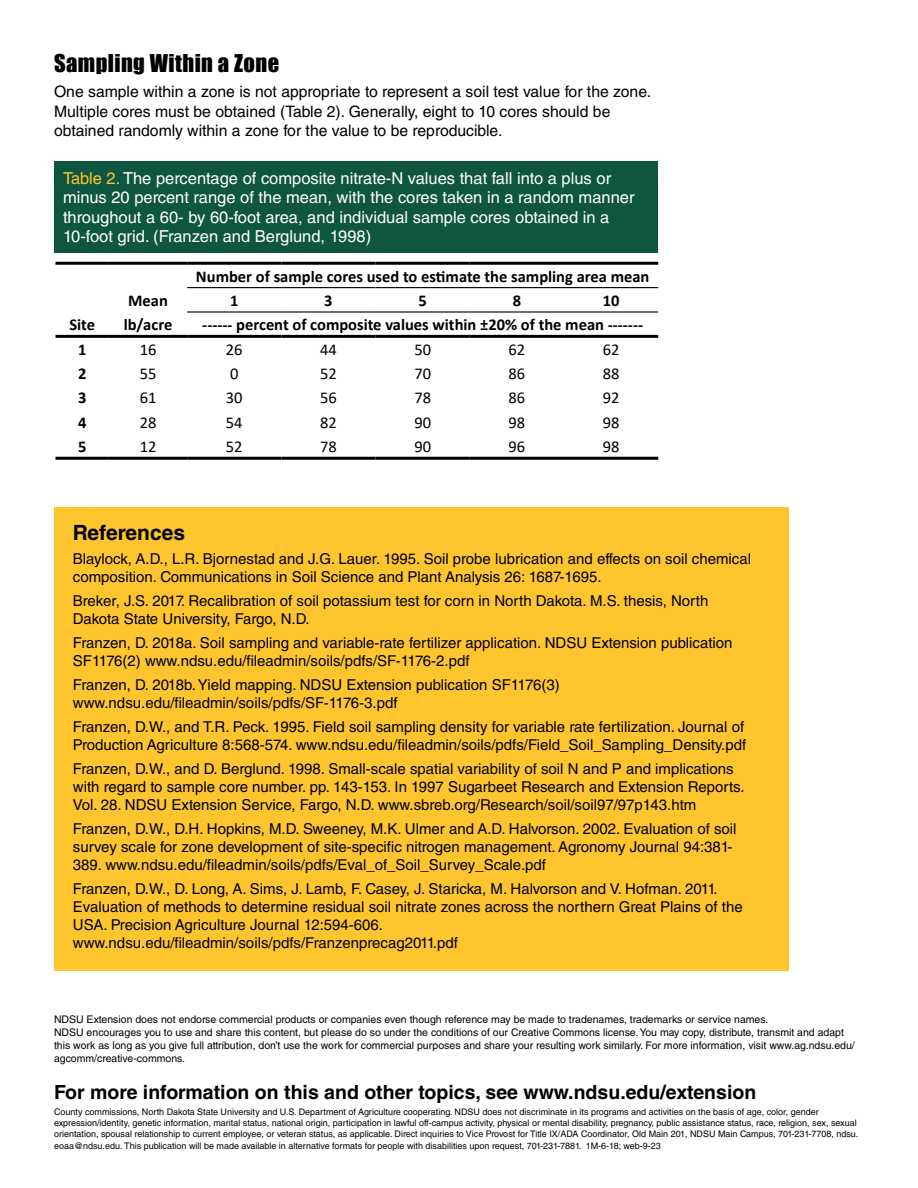
<style>
.page{position:relative;width:918px;height:1188px;background:#fff}
.page>*{position:absolute;margin:0;border:0;box-sizing:border-box;transform-origin:0 0}
.headings{font:22.5px "Impact";letter-spacing:.02em;color:#000}
.body{font:700 21px "Helvetica LT Std";color:#000}
.Body_Palatino{font:700 19.5px "Helvetica LT Std";color:#000}
.figure_heads{font:16.5px/19.5px "Helvetica LT Std";color:#fff}
.t1{font:700 16.5px "Calibri";color:#000}
.t2{font:16.5px "Calibri";color:#000}
.body-2{font:15.75px/19.5px "Helvetica LT Std";color:#000}
.body-3{font:15px/18px "Helvetica LT Std";color:#000}
.t3{font:10.5px/12.8px "Helvetica LT Std";color:#000}
.t4{font:9px/11.2px "Helvetica LT Std";color:#000}
.s1{color:#ffc52f}
</style>
<div class="page">
<div style="left:54px;top:508px;width:734px;height:463px;background:#ffc52f"></div>
<div style="left:54px;top:161px;width:603px;height:92px;background:#0f5640"></div>
<hr style="left:187px;top:287px;width:94px;height:1px;background:#000">
<hr style="left:281px;top:287px;width:95px;height:1px;background:#000">
<hr style="left:376px;top:287px;width:94px;height:1px;background:#000">
<hr style="left:470px;top:287px;width:94px;height:1px;background:#000">
<hr style="left:564px;top:287px;width:94px;height:1px;background:#000">
<hr style="left:187px;top:311px;width:94px;height:2px;background:#000">
<hr style="left:281px;top:311px;width:95px;height:2px;background:#000">
<hr style="left:376px;top:311px;width:94px;height:2px;background:#000">
<hr style="left:470px;top:311px;width:94px;height:2px;background:#000">
<hr style="left:564px;top:311px;width:94px;height:2px;background:#000">
<hr style="left:56px;top:262px;width:53px;height:3px;background:#000">
<hr style="left:56px;top:335px;width:53px;height:3px;background:#000">
<hr style="left:109px;top:262px;width:78px;height:3px;background:#000">
<hr style="left:187px;top:262px;width:94px;height:3px;background:#000">
<hr style="left:281px;top:262px;width:95px;height:3px;background:#000">
<hr style="left:376px;top:262px;width:94px;height:3px;background:#000">
<hr style="left:470px;top:262px;width:94px;height:3px;background:#000">
<hr style="left:564px;top:262px;width:94px;height:3px;background:#000">
<hr style="left:109px;top:335px;width:78px;height:3px;background:#000">
<hr style="left:187px;top:335px;width:94px;height:3px;background:#000">
<hr style="left:281px;top:335px;width:95px;height:3px;background:#000">
<hr style="left:376px;top:335px;width:94px;height:3px;background:#000">
<hr style="left:470px;top:335px;width:94px;height:3px;background:#000">
<hr style="left:564px;top:335px;width:94px;height:3px;background:#000">
<hr style="left:56px;top:457px;width:53px;height:3px;background:#000">
<hr style="left:109px;top:457px;width:78px;height:3px;background:#000">
<hr style="left:187px;top:457px;width:94px;height:3px;background:#000">
<hr style="left:281px;top:457px;width:95px;height:3px;background:#000">
<hr style="left:376px;top:457px;width:94px;height:3px;background:#000">
<hr style="left:470px;top:457px;width:94px;height:3px;background:#000">
<hr style="left:564px;top:457px;width:94px;height:3px;background:#000">
<p class="headings" style="left:54px;top:46px;width:227px">Sampling Within a Zone</p>
<p class="body-2" style="left:54px;top:82px;width:599px">One sample within a zone is not appropriate to represent a soil test value for the zone.<br>Multiple cores must be obtained (Table 2). Generally, eight to 10 cores should be obtained randomly within a zone for the value to be reproducible.</p>
<p class="figure_heads" style="left:63px;top:168px;width:573px"><span class="s1">Table 2.</span> The percentage of composite nitrate-N values that fall into a plus or minus 20 percent range of the mean, with the cores taken in a random manner throughout a 60- by 60-foot area, and individual sample cores obtained in a 10-foot grid. (Franzen and Berglund, 1998)</p>
<p class="t1" style="left:69px;top:313px;width:27px">Site</p>
<p class="t1" style="left:128px;top:289px;width:41px">Mean</p>
<p class="t1" style="left:196px;top:264px;width:455px">Number of sample cores used to estimate the sampling area mean</p>
<p class="t1" style="left:230px;top:289px;width:10px">1</p>
<p class="t1" style="left:324px;top:289px;width:10px">3</p>
<p class="t1" style="left:419px;top:289px;width:10px">5</p>
<p class="t1" style="left:513px;top:289px;width:10px">8</p>
<p class="t1" style="left:603px;top:289px;width:18px">10</p>
<p class="t1" style="left:124px;top:313px;width:50px">lb/acre</p>
<p class="t1" style="left:202px;top:313px;width:442px">------ percent of composite values within ±20% of the mean -------</p>
<p class="t1" style="left:78px;top:338px;width:10px">1</p>
<p class="t2" style="left:140px;top:338px;width:18px">16</p>
<p class="t2" style="left:226px;top:338px;width:18px">26</p>
<p class="t2" style="left:320px;top:338px;width:18px">44</p>
<p class="t2" style="left:414px;top:338px;width:18px">50</p>
<p class="t2" style="left:509px;top:338px;width:18px">62</p>
<p class="t2" style="left:603px;top:338px;width:18px">62</p>
<p class="t1" style="left:78px;top:362px;width:10px">2</p>
<p class="t2" style="left:140px;top:362px;width:18px">55</p>
<p class="t2" style="left:230px;top:362px;width:10px">0</p>
<p class="t2" style="left:320px;top:362px;width:18px">52</p>
<p class="t2" style="left:414px;top:362px;width:18px">70</p>
<p class="t2" style="left:509px;top:362px;width:18px">86</p>
<p class="t2" style="left:603px;top:362px;width:18px">88</p>
<p class="t1" style="left:78px;top:386px;width:10px">3</p>
<p class="t2" style="left:140px;top:387px;width:18px">61</p>
<p class="t2" style="left:226px;top:387px;width:18px">30</p>
<p class="t2" style="left:320px;top:387px;width:18px">56</p>
<p class="t2" style="left:414px;top:387px;width:18px">78</p>
<p class="t2" style="left:509px;top:387px;width:18px">86</p>
<p class="t2" style="left:603px;top:387px;width:18px">92</p>
<p class="t1" style="left:78px;top:411px;width:10px">4</p>
<p class="t2" style="left:140px;top:411px;width:18px">28</p>
<p class="t2" style="left:226px;top:411px;width:18px">54</p>
<p class="t2" style="left:320px;top:411px;width:18px">82</p>
<p class="t2" style="left:414px;top:411px;width:18px">90</p>
<p class="t2" style="left:509px;top:411px;width:18px">98</p>
<p class="t2" style="left:603px;top:411px;width:18px">98</p>
<p class="t1" style="left:78px;top:435px;width:10px">5</p>
<p class="t2" style="left:140px;top:435px;width:18px">12</p>
<p class="t2" style="left:226px;top:435px;width:18px">52</p>
<p class="t2" style="left:320px;top:435px;width:18px">78</p>
<p class="t2" style="left:414px;top:435px;width:18px">90</p>
<p class="t2" style="left:509px;top:435px;width:18px">96</p>
<p class="t2" style="left:603px;top:435px;width:18px">98</p>
<p class="body" style="left:73px;top:520px;width:114px">References</p>
<p class="body-3" style="left:73px;top:550px;width:680px">Blaylock, A.D., L.R. Bjornestad and J.G. Lauer. 1995. Soil probe lubrication and effects on soil chemical composition. Communications in Soil Science and Plant Analysis 26: 1687-1695.</p>
<p class="body-3" style="left:73px;top:592px;width:637px">Breker, J.S. 2017. Recalibration of soil potassium test for corn in North Dakota. M.S. thesis, North<br>Dakota State University, Fargo, N.D.</p>
<p class="body-3" style="left:73px;top:634px;width:661px">Franzen, D. 2018a. Soil sampling and variable-rate fertilizer application. NDSU Extension publication<br>SF1176(2) www.ndsu.edu/fileadmin/soils/pdfs/SF-1176-2.pdf</p>
<p class="body-3" style="left:73px;top:676px;width:488px">Franzen, D. 2018b. Yield mapping. NDSU Extension publication SF1176(3) www.ndsu.edu/fileadmin/soils/pdfs/SF-1176-3.pdf</p>
<p class="body-3" style="left:73px;top:718px;width:675px">Franzen, D.W., and T.R. Peck. 1995. Field soil sampling density for variable rate fertilization. Journal of<br>Production Agriculture 8:568-574. www.ndsu.edu/fileadmin/soils/pdfs/Field_Soil_Sampling_Density.pdf</p>
<p class="body-3" style="left:73px;top:760px;width:673px">Franzen, D.W., and D. Berglund. 1998. Small-scale spatial variability of soil N and P and implications with regard to sample core number. pp. 143-153. In 1997 Sugarbeet Research and Extension Reports.<br>Vol. 28. NDSU Extension Service, Fargo, N.D. www.sbreb.org/Research/soil/soil97/97p143.htm</p>
<p class="body-3" style="left:73px;top:820px;width:665px">Franzen, D.W., D.H. Hopkins, M.D. Sweeney, M.K. Ulmer and A.D. Halvorson. 2002. Evaluation of soil survey scale for zone development of site-specific nitrogen management. Agronomy Journal 94:381-<br>389. www.ndsu.edu/fileadmin/soils/pdfs/Eval_of_Soil_Survey_Scale.pdf</p>
<p class="body-3" style="left:73px;top:880px;width:671px">Franzen, D.W., D. Long, A. Sims, J. Lamb, F. Casey, J. Staricka, M. Halvorson and V. Hofman. 2011.<br>Evaluation of methods to determine residual soil nitrate zones across the northern Great Plains of the USA. Precision Agriculture Journal 12:594-606. www.ndsu.edu/fileadmin/soils/pdfs/Franzenprecag2011.pdf</p>
<p class="t3" style="left:54px;top:1013px;width:802px">NDSU Extension does not endorse commercial products or companies even though reference may be made to tradenames, trademarks or service names.<br>NDSU encourages you to use and share this content, but please do so under the conditions of our Creative Commons license. You may copy, distribute, transmit and adapt this work as long as you give full attribution, don’t use the work for commercial purposes and share your resulting work similarly. For more information, visit www.ag.ndsu.edu/ agcomm/creative-commons.</p>
<p class="Body_Palatino" style="left:54px;top:1080px;width:704px">For more information on this and other topics, see www.ndsu.edu/extension</p>
<p class="t4" style="left:54px;top:1106px;width:806px">County commissions, North Dakota State University and U.S. Department of Agriculture cooperating. NDSU does not discriminate in its programs and activities on the basis of age, color, gender expression/identity, genetic information, marital status, national origin, participation in lawful off-campus activity, physical or mental disability, pregnancy, public assistance status, race, religion, sex, sexual orientation, spousal relationship to current employee, or veteran status, as applicable. Direct inquiries to Vice Provost for Title IX/ADA Coordinator, Old Main 201, NDSU Main Campus, 701-231-7708, ndsu. eoaa@ndsu.edu. This publication will be made available in alternative formats for people with disabilities upon request, 701-231-7881. 1M-6-18; web-9-23</p>
</div>
